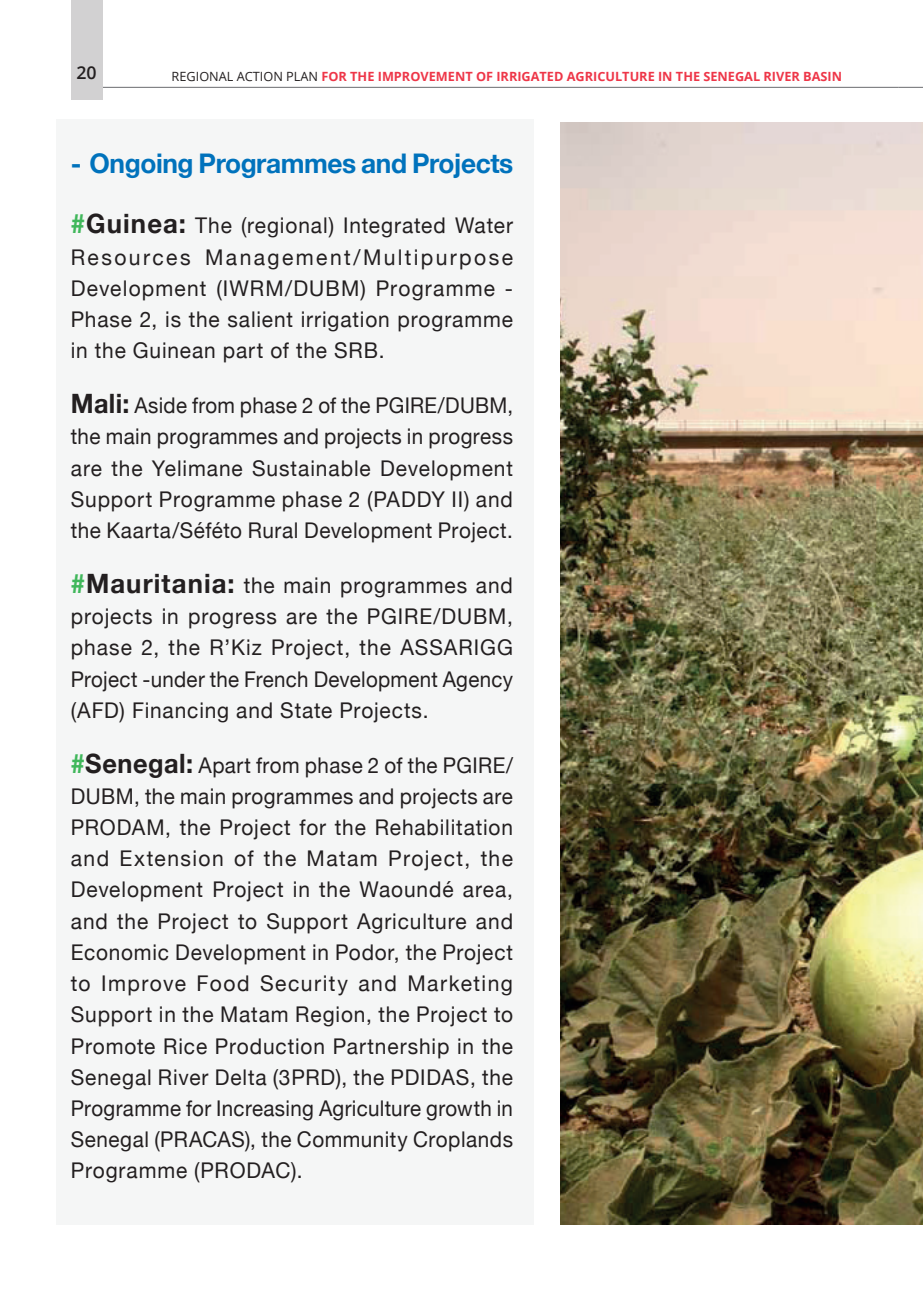
<style>
.page{position:relative;width:923px;height:1290px;background:#fff}
.page>*{position:absolute;margin:0;border:0;box-sizing:border-box;transform-origin:0 0}
.t1{font:700 27.12px "Helvetica Neue";letter-spacing:-.015em;color:#0072bc}
.t2{font:21.7px/31.2px "Helvetica Neue";letter-spacing:.035em;color:#231f20;text-align:justify;scale:.95 1}
.t3{font:21.7px/31.2px "Helvetica Neue";letter-spacing:.035em;color:#231f20;text-align:justify}
.t4{font:600 17.68px "Open Sans";color:#231f20}
.t5{font:700 12.78px "Open Sans";color:#ee3648}
.s1{font-weight:400;color:#231f20}
.s2{font-weight:700;font-size:26.6px;color:#40b75b}
.s3{font-weight:700;font-size:26.6px}
</style>
<div class="page">
<hr style="left:97px;top:87px;width:801px;height:1px;background:#717275">
<svg style="left:898px;top:87px;width:25px;height:1px"></svg>
<div style="left:71px;top:0;width:31px;height:100px;background:#d2d1d2"></div>
<img style="left:561px;top:123px;width:362px;height:1102px">
<div style="left:56px;top:119px;width:478px;height:1106px;background:#f5f6f6"></div>
<p class="t4" style="left:76px;top:60px;width:22px">20</p>
<p class="t5" style="left:172px;top:67px;width:672px"><span class="s1">REGIONAL ACTION PLAN</span> FOR THE IMPROVEMENT OF IRRIGATED AGRICULTURE IN THE SENEGAL RIVER BASIN</p>
<p class="t1" style="left:71px;top:146px;width:444px">- Ongoing Programmes and Projects</p>
<p class="t3" style="left:71px;top:210px;width:444px"><span class="s2">#</span><span class="s3">Guinea:</span> The (regional) Integrated Water Resources Management/Multipurpose Development (IWRM/DUBM) Programme - Phase 2, is the salient irrigation programme in the Guinean part of the SRB.</p>
<p class="t2" style="left:71px;top:390px;width:467px"><span class="s3">Mali:</span> Aside from phase 2 of the PGIRE/DUBM, the main programmes and projects in progress are the Yelimane Sustainable Development Support Programme phase 2 (PADDY II) and the Kaarta/Séféto Rural Development Project.</p>
<p class="t3" style="left:71px;top:569px;width:444px"><span class="s2">#</span><span class="s3">Mauritania:</span> the main programmes and projects in progress are the PGIRE/DUBM, phase 2, the R’Kiz Project, the ASSARIGG Project -under the French Development Agency (AFD) Financing and State Projects.</p>
<p class="t2" style="left:71px;top:749px;width:467px"><span class="s2">#</span><span class="s3">Senegal:</span> Apart from phase 2 of the PGIRE/ DUBM, the main programmes and projects are PRODAM, the Project for the Rehabilitation and Extension of the Matam Project, the Development Project in the Waoundé area, and the Project to Support Agriculture and Economic Development in Podor, the Project to Improve Food Security and Marketing Support in the Matam Region, the Project to Promote Rice Production Partnership in the Senegal River Delta (3PRD), the PDIDAS, the Programme for Increasing Agriculture growth in Senegal (PRACAS), the Community Croplands Programme (PRODAC).</p>
</div>
